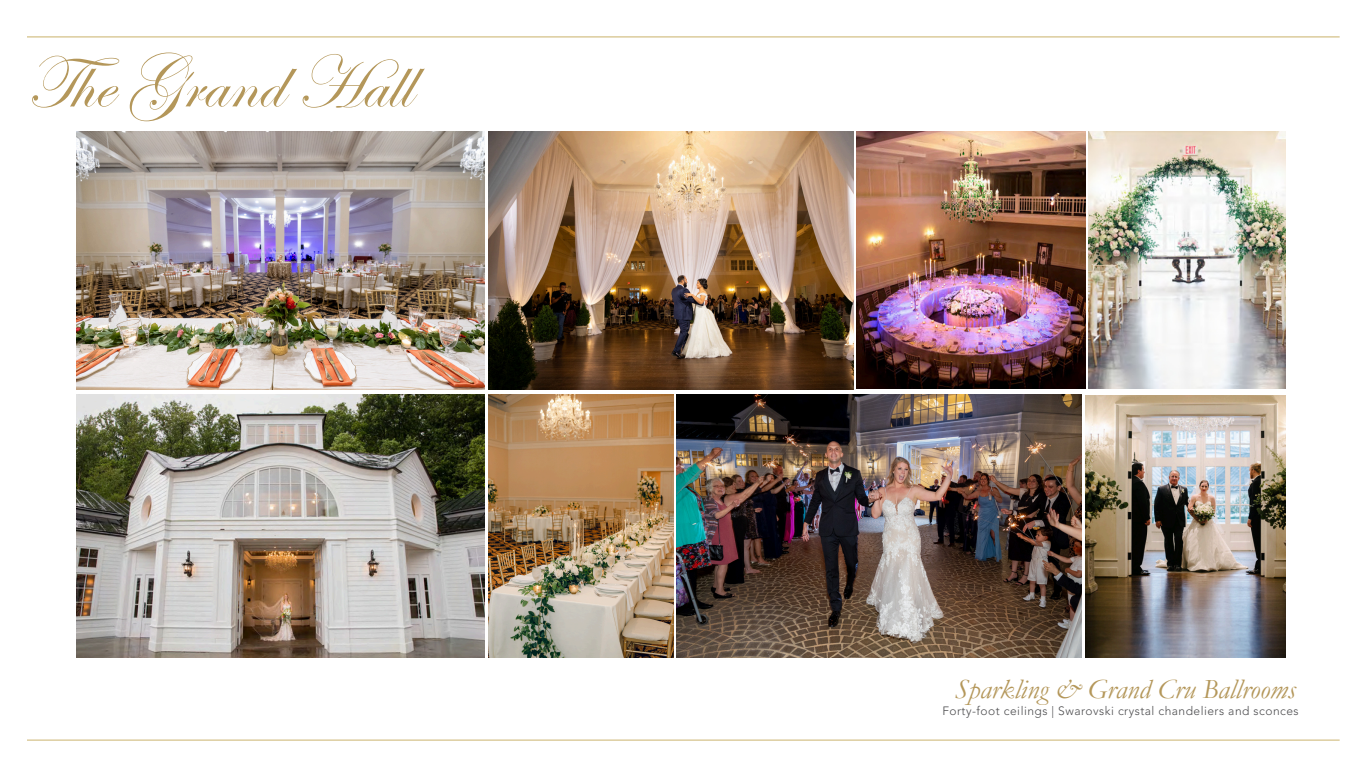
<style>
.page{position:relative;width:1366px;height:768px;background:#fff}
.page>*{position:absolute;margin:0;border:0;box-sizing:border-box;transform-origin:0 0}
.t1{font:75.1px "Edwardian Script ITC";color:#b4975a}
.t2{font:italic 28px "Garamond";color:#b4975a}
.t3{font:300 12px "Avenir LT Std";letter-spacing:.04em;color:#4d4d4f}
</style>
<div class="page">
<svg style="left:27px;top:36px;width:1312px;height:2px"></svg>
<svg style="left:27px;top:739px;width:1312px;height:2px"></svg>
<img style="left:1088px;top:131px;width:197px;height:258px">
<img style="left:77px;top:395px;width:408px;height:263px">
<img style="left:856px;top:131px;width:229px;height:258px">
<img style="left:77px;top:131px;width:408px;height:258px">
<img style="left:489px;top:131px;width:364px;height:258px">
<img style="left:489px;top:395px;width:184px;height:263px">
<img style="left:677px;top:395px;width:405px;height:263px">
<img style="left:1086px;top:396px;width:199px;height:262px">
<h1 class="t1" style="left:26px;top:42px;width:386px">The Grand Hall</h1>
<p class="t2" style="left:955px;top:674px;width:342px">Sparkling &amp; Grand Cru Ballrooms</p>
<p class="t3" style="left:942px;top:706px;width:358px">Forty-foot ceilings | Swarovski crystal chandeliers and sconces</p>
</div>
